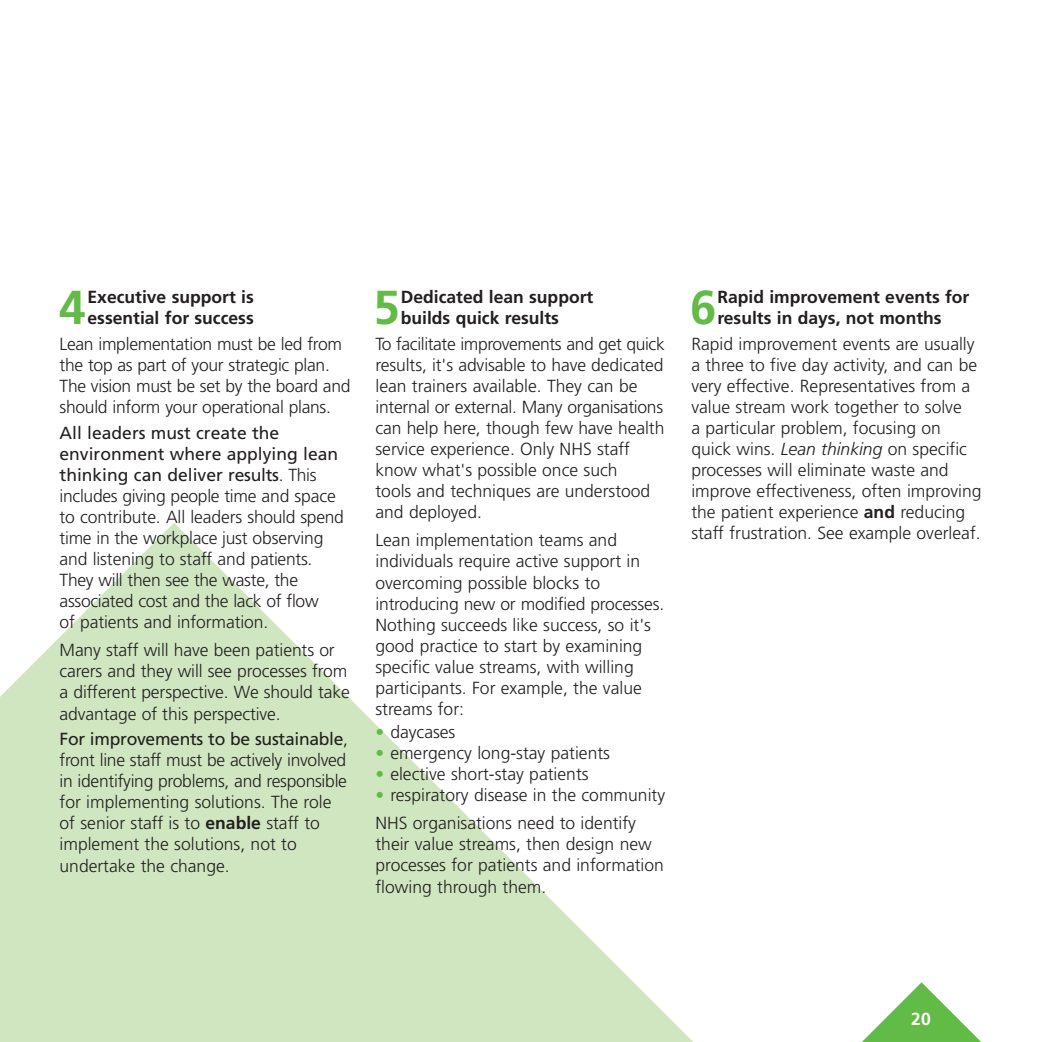
<style>
.page{position:relative;width:1042px;height:1042px;background:#fff}
.page>*{position:absolute;margin:0;border:0;box-sizing:border-box;transform-origin:0 0}
.t1{font:700 47.6px "Frutiger";color:#62bb46}
.t2{font:300 17.5px/21px "Frutiger";color:#231f20}
.t3{font:700 17.5px/21px "Frutiger";color:#231f20}
.t4{font:700 17.5px "Frutiger";color:#fff}
.s1{font-weight:400}
.s2{font-weight:700}
.s3{color:#62bb46}
.s4{font-style:italic}
</style>
<div class="page">
<svg style="left:0;top:523px;width:693px;height:519px;fill:#cfe6c1"></svg>
<svg style="left:862px;top:982px;width:119px;height:60px"></svg>
<h1 class="t1" style="left:59px;top:288px;width:28px">4</h1>
<p class="t3" style="left:88px;top:288px;width:168px">Executive support is essential for success</p>
<p class="t2" style="left:60px;top:335px;width:292px">Lean implementation must be led from the top as part of your strategic plan.<br>The vision must be set by the board and should inform your operational plans.</p>
<p class="t2" style="left:60px;top:424px;width:286px"><span class="s1">All leaders must create the environment where applying lean thinking can deliver results</span>. This includes giving people time and space to contribute. All leaders should spend time in the workplace just observing and listening to staff and patients.<br>They will then see the waste, the associated cost and the lack of flow<br>of patients and information.</p>
<p class="t2" style="left:60px;top:641px;width:292px">Many staff will have been patients or carers and they will see processes from a different perspective. We should take advantage of this perspective.</p>
<p class="t2" style="left:60px;top:730px;width:290px"><span class="s1">For improvements to be sustainable</span>, front line staff must be actively involved in identifying problems, and responsible for implementing solutions. The role of senior staff is to <span class="s2">enable</span> staff to implement the solutions, not to undertake the change.</p>
<h1 class="t1" style="left:373px;top:288px;width:28px">5</h1>
<p class="t3" style="left:401px;top:288px;width:194px">Dedicated lean support builds quick results</p>
<p class="t2" style="left:375px;top:335px;width:291px">To facilitate improvements and get quick results, it's advisable to have dedicated lean trainers available. They can be internal or external. Many organisations can help here, though few have health service experience. Only NHS staff know what's possible once such<br>tools and techniques are understood and deployed.</p>
<p class="t2" style="left:375px;top:531px;width:290px">Lean implementation teams and individuals require active support in overcoming possible blocks to introducing new or modified processes.<br>Nothing succeeds like success, so it's good practice to start by examining specific value streams, with willing participants. For example, the value streams for:</p>
<p class="t2" style="left:375px;top:723px;width:82px"><span class="s3">•</span> daycases</p>
<p class="t2" style="left:375px;top:744px;width:236px"><span class="s3">•</span> emergency long-stay patients</p>
<p class="t2" style="left:375px;top:765px;width:215px"><span class="s3">•</span> elective short-stay patients</p>
<p class="t2" style="left:375px;top:782px;width:291px;line-height:28.5px"><span class="s3">•</span> respiratory disease in the community<br>NHS organisations need to identify</p>
<p class="t2" style="left:375px;top:835px;width:290px">their value streams, then design new processes for patients and information flowing through them.</p>
<h1 class="t1" style="left:690px;top:288px;width:28px">6</h1>
<p class="t3" style="left:717px;top:288px;width:253px">Rapid improvement events for results in days, not months</p>
<p class="t2" style="left:691px;top:335px;width:292px">Rapid improvement events are usually a three to five day activity, and can be very effective. Representatives from a value stream work together to solve<br>a particular problem, focusing on quick wins. <span class="s4">Lean thinking</span> on specific processes will eliminate waste and improve effectiveness, often improving the patient experience <span class="s2">and</span> reducing staff frustration. See example overleaf.</p>
<p class="t4" style="left:911px;top:1012px;width:21px">20</p>
</div>
